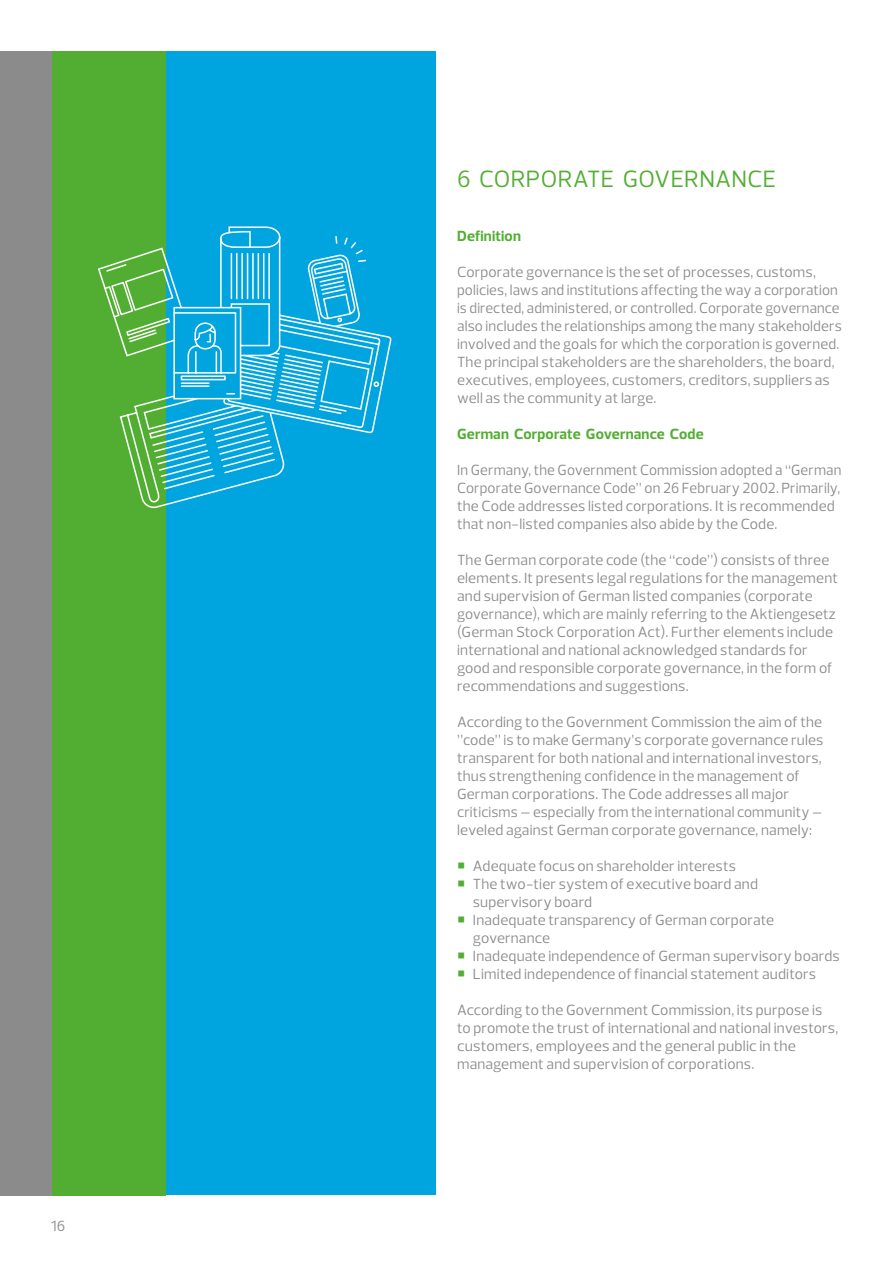
<style>
.page{position:relative;width:893px;height:1263px;background:#fff}
.page>*{position:absolute;margin:0;border:0;box-sizing:border-box;transform-origin:0 0}
.t1{font:24px "Prelo";letter-spacing:.015em;color:#52ae32}
.t2{font:15px/18px "Prelo";letter-spacing:.01em;color:#8c8b8b}
.t3{font:700 15px "Prelo";letter-spacing:.01em;color:#52ae32}
.s1{color:#52ae32}
</style>
<div class="page">
<div style="left:165px;top:51px;width:271px;height:1144px;background:#00a5df"></div>
<div style="left:51px;top:51px;width:114px;height:1144px;background:#52ae32"></div>
<div style="left:0;top:51px;width:51px;height:1144px;background:#8c8b8b"></div>
<svg style="left:97px;top:226px;width:295px;height:207px"></svg>
<svg style="left:119px;top:235px;width:248px;height:275px"></svg>
<p class="t2" style="left:51px;top:1217px;width:16px">16</p>
<h1 class="t1" style="left:457px;top:164px;width:321px">6 CORPORATE GOVERNANCE</h1>
<p class="t3" style="left:457px;top:227px;width:65px">Definition</p>
<p class="t2" style="left:457px;top:263px;width:386px">Corporate governance is the set of processes, customs, policies, laws and institutions affecting the way a corporation is directed, administered, or controlled. Corporate governance also includes the relationships among the many stakeholders involved and the goals for which the corporation is governed.<br>The principal stakeholders are the shareholders, the board, executives, employees, customers, creditors, suppliers as well as the community at large.</p>
<p class="t3" style="left:457px;top:425px;width:248px">German Corporate Governance Code</p>
<p class="t2" style="left:457px;top:461px;width:386px">In Germany, the Government Commission adopted a “German Corporate Governance Code” on 26 February 2002. Primarily, the Code addresses listed corporations. It is recommended that non-listed companies also abide by the Code.</p>
<p class="t2" style="left:457px;top:551px;width:382px">The German corporate code (the “code”) consists of three elements. It presents legal regulations for the management and supervision of German listed companies (corporate governance), which are mainly referring to the Aktiengesetz (German Stock Corporation Act). Further elements include international and national acknowledged standards for good and responsible corporate governance, in the form of recommendations and suggestions.</p>
<p class="t2" style="left:457px;top:713px;width:368px">According to the Government Commission the aim of the ”code” is to make Germany’s corporate governance rules transparent for both national and international investors, thus strengthening confidence in the management of German corporations. The Code addresses all major criticisms – especially from the international community – leveled against German corporate governance, namely:</p>
<p class="t2" style="left:457px;top:857px;width:281px"><span class="s1">○</span> Adequate focus on shareholder interests</p>
<p class="t2" style="left:473px;top:875px;width:287px;text-indent:-16px"><span class="s1">○</span> The two-tier system of executive board and supervisory board</p>
<p class="t2" style="left:473px;top:911px;width:303px;text-indent:-16px"><span class="s1">○</span> Inadequate transparency of German corporate governance</p>
<p class="t2" style="left:457px;top:947px;width:384px"><span class="s1">○</span> Inadequate independence of German supervisory boards</p>
<p class="t2" style="left:457px;top:965px;width:360px"><span class="s1">○</span> Limited independence of financial statement auditors</p>
<p class="t2" style="left:457px;top:1001px;width:383px">According to the Government Commission, its purpose is to promote the trust of international and national investors, customers, employees and the general public in the management and supervision of corporations.</p>
</div>
